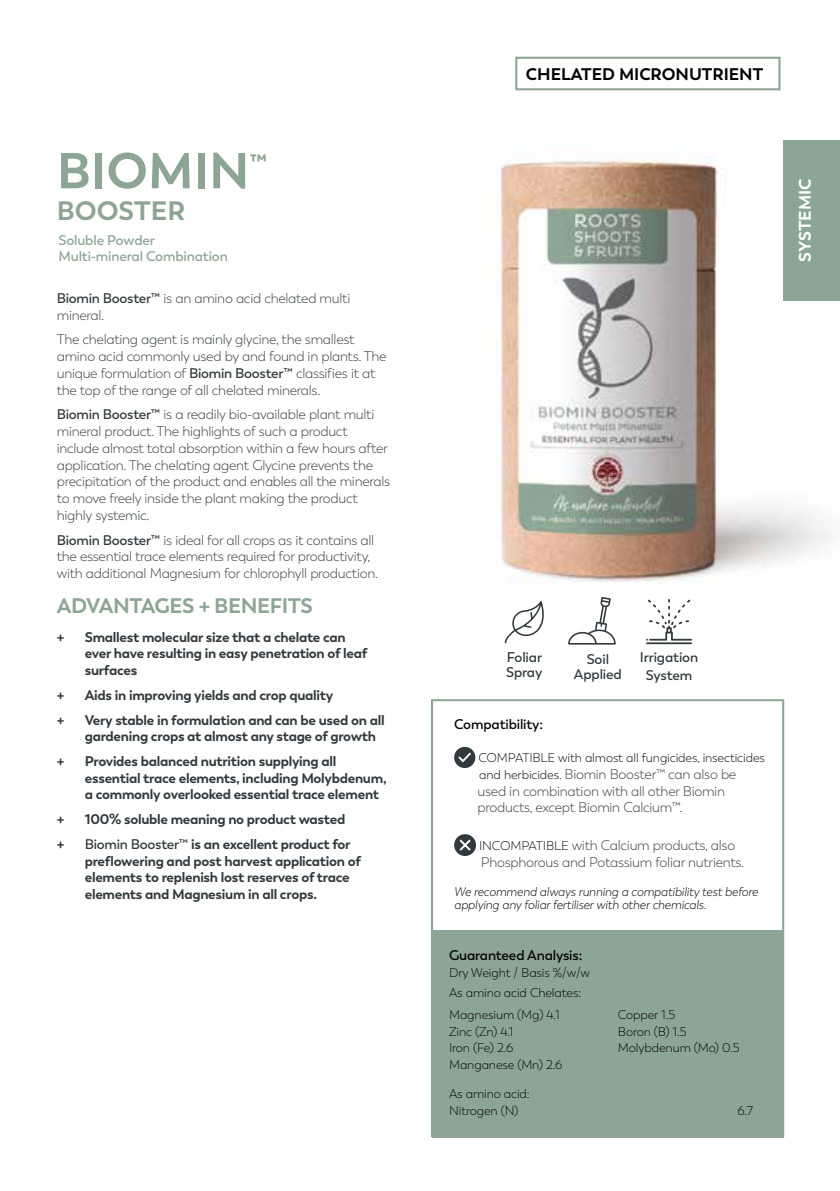
<style>
.page{position:relative;width:840px;height:1191px;background:#fff}
.page>*{position:absolute;margin:0;border:0;box-sizing:border-box;transform-origin:0 0}
.t1{font:700 50.2px "Trenda";color:#8ca594}
.t2{font:700 26.6px "Trenda";color:#8ca594}
.t3{font:700 21px "Trenda";letter-spacing:-.02em;color:#8ca594}
.t4{font:700 16.8px "Trenda";color:#000}
.t5{font:700 16.8px "Trenda";color:#fff}
.t6{font:300 14px/16.8px "Trenda";letter-spacing:-.02em;color:#32393c}
.t7{font:700 14px/16.8px "Trenda";letter-spacing:-.02em;color:#32393c}
.t8{font:600 14px/15.4px "Trenda";letter-spacing:-.01em;color:#32393c;text-align:center}
.t9{font:600 14px/16.8px "Trenda";letter-spacing:-.01em;color:#8ca594}
.t10{font:600 14px "Trenda";letter-spacing:-.01em;color:#000}
.t11{font:300 12.6px/16.8px "Trenda";letter-spacing:-.01em;color:#000}
.t12{font:italic 300 12.6px/12.6px "Trenda";letter-spacing:-.01em;color:#000}
.s1{font-weight:600}
.s2{font-size:12.6px;color:#000}
</style>
<div class="page">
<img style="left:500px;top:157px;width:339px;height:425px">
<div style="left:515px;top:57px;width:265px;height:33px;border:2px solid #8ca594"></div>
<div style="left:432px;top:930px;width:350px;height:207px;background:#8ca594"></div>
<div style="left:782px;top:140px;width:57px;height:160px;background:#8ca594"></div>
<div style="left:431px;top:699px;width:352px;height:438px;border:2px solid #8ca594"></div>
<svg style="left:454px;top:747px;width:21px;height:21px"></svg>
<svg style="left:454px;top:834px;width:21px;height:22px"></svg>
<svg style="left:504px;top:601px;width:40px;height:42px"></svg>
<hr style="left:645px;top:642px;width:46px;height:2px;background:#32393c">
<svg style="left:646px;top:599px;width:45px;height:41px"></svg>
<svg style="left:568px;top:597px;width:47px;height:47px"></svg>
<h1 class="t1" style="left:57px;top:139px;width:212px">BIOMIN<sup>™</sup></h1>
<h2 class="t2" style="left:57px;top:194px;width:130px">BOOSTER</h2>
<p class="t9" style="left:58px;top:231px;width:171px">Soluble Powder<br>Multi-mineral Combination</p>
<p class="t6" style="left:57px;top:290px;width:295px"><span class="s1">Biomin Booster™</span> is an amino acid chelated multi mineral.</p>
<p class="t6" style="left:57px;top:331px;width:331px">The chelating agent is mainly glycine, the smallest amino acid commonly used by and found in plants. The unique formulation of <span class="s1">Biomin Booster™</span> classifies it at the top of the range of all chelated minerals.</p>
<p class="t6" style="left:57px;top:406px;width:335px"><span class="s1">Biomin Booster™</span> is a readily bio-available plant multi mineral product. The highlights of such a product include almost total absorption within a few hours after application. The chelating agent Glycine prevents the precipitation of the product and enables all the minerals to move freely inside the plant making the product highly systemic.</p>
<p class="t6" style="left:57px;top:531px;width:323px"><span class="s1">Biomin Booster™</span> is ideal for all crops as it contains all the essential trace elements required for productivity, with additional Magnesium for chlorophyll production.</p>
<h3 class="t3" style="left:57px;top:592px;width:257px">ADVANTAGES + BENEFITS</h3>
<p class="t7" style="left:57px;top:628px;width:9px">+</p>
<p class="t7" style="left:85px;top:628px;width:284px">Smallest molecular size that a chelate can ever have resulting in easy penetration of leaf surfaces</p>
<p class="t7" style="left:57px;top:686px;width:9px">+</p>
<p class="t7" style="left:85px;top:686px;width:250px">Aids in improving yields and crop quality</p>
<p class="t7" style="left:57px;top:711px;width:9px">+</p>
<p class="t7" style="left:85px;top:711px;width:301px">Very stable in formulation and can be used on all gardening crops at almost any stage of growth</p>
<p class="t7" style="left:57px;top:753px;width:9px">+</p>
<p class="t7" style="left:85px;top:753px;width:303px">Provides balanced nutrition supplying all essential trace elements, including Molybdenum, a commonly overlooked essential trace element</p>
<p class="t7" style="left:57px;top:811px;width:9px">+</p>
<p class="t7" style="left:85px;top:811px;width:262px">100% soluble meaning no product wasted</p>
<p class="t7" style="left:57px;top:835px;width:9px">+</p>
<p class="t7" style="left:85px;top:835px;width:277px"><span class="s1">Biomin Booster™</span> is an excellent product for preflowering and post harvest application of elements to replenish lost reserves of trace elements and Magnesium in all crops.</p>
<p class="t4" style="left:525px;top:64px;width:239px">CHELATED MICRONUTRIENT</p>
<p class="t5" style="left:793px;top:262px;width:85px;rotate:-90deg">SYSTEMIC</p>
<p class="t8" style="left:506px;top:649px;width:38px;text-align:left">Foliar<br>Spray</p>
<p class="t8" style="left:639px;top:648px;width:60px;line-height:18.4px">Irrigation<br>System</p>
<p class="t8" style="left:573px;top:651px;width:49px">Soil<br>Applied</p>
<p class="t10" style="left:454px;top:715px;width:90px">Compatibility:</p>
<p class="t11" style="left:478px;top:749px;width:288px">COMPATIBLE with almost all fungicides, insecticides</p>
<p class="t6" style="left:477px;top:765px;width:260px"><span class="s2">and herbicides.</span> Biomin Booster™ can also be used in combination with all other Biomin products, except Biomin Calcium™.</p>
<p class="t6" style="left:478px;top:837px;width:267px"><span class="s2">INCOMPATIBLE</span> with Calcium products, also<br>Phosphorous and Potassium foliar nutrients.</p>
<p class="t12" style="left:454px;top:885px;width:305px">We recommend always running a compatibility test before applying any foliar fertiliser with other chemicals.</p>
<p class="t10" style="left:449px;top:947px;width:135px">Guaranteed Analysis:</p>
<p class="t11" style="left:449px;top:962px;width:142px;line-height:20.6px">Dry Weight / Basis %/w/w<br>As amino acid Chelates:</p>
<p class="t11" style="left:449px;top:1006px;width:115px">Magnesium (Mg) 4.1<br>Zinc (Zn) 4.1<br>Iron (Fe) 2.6<br>Manganese (Mn) 2.6</p>
<p class="t11" style="left:617px;top:1006px;width:123px">Copper 1.5<br>Boron (B) 1.5<br>Molybdenum (Mo) 0.5</p>
<p class="t11" style="left:449px;top:1085px;width:82px">As amino acid:<br>Nitrogen (N)</p>
<p class="t11" style="left:737px;top:1102px;width:17px">6.7</p>
</div>
